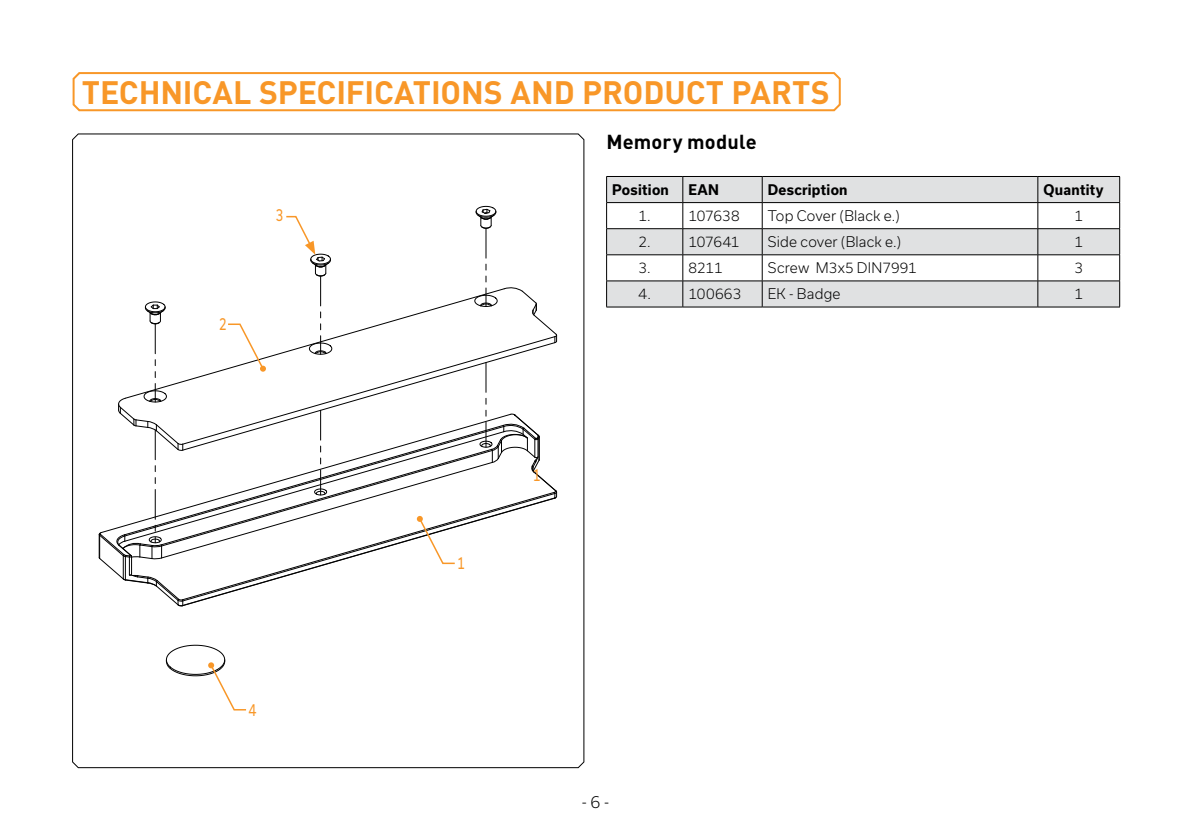
<style>
.page{position:relative;width:1191px;height:840px;background:#fff}
.page>*{position:absolute;margin:0;border:0;box-sizing:border-box;transform-origin:0 0}
.t1{font:700 32px "DIN Pro";letter-spacing:-.005em;color:#f89728}
.t2{font:700 20px "DIN Pro";letter-spacing:.01em;color:#000}
.t3{font:16px "Usual";color:#f89728;scale:.75 1}
.t4{font:300 16px "Usual";color:#000}
.t5{font:300 14px "Usual";letter-spacing:.01em;color:#000}
.t6{font:700 14px "Usual";letter-spacing:.02em;color:#000;scale:.95 1}
</style>
<div class="page">
<svg style="left:72px;top:72px;width:769px;height:40px"></svg>
<svg style="left:72px;top:133px;width:512px;height:634px"></svg>
<svg style="left:607px;top:177px;width:512px;height:129px;fill:#e0e1e2"></svg>
<hr style="left:606px;top:176px;width:77px;height:1px;background:#000">
<hr style="left:683px;top:176px;width:79px;height:1px;background:#000">
<hr style="left:762px;top:176px;width:275px;height:1px;background:#000">
<hr style="left:1037px;top:176px;width:83px;height:1px;background:#000">
<hr style="left:606px;top:202px;width:77px;height:1px;background:#000">
<hr style="left:683px;top:202px;width:79px;height:1px;background:#000">
<hr style="left:762px;top:202px;width:275px;height:1px;background:#000">
<hr style="left:1037px;top:202px;width:83px;height:1px;background:#000">
<hr style="left:606px;top:228px;width:77px;height:1px;background:#000">
<hr style="left:683px;top:228px;width:79px;height:1px;background:#000">
<hr style="left:762px;top:228px;width:275px;height:1px;background:#000">
<hr style="left:1037px;top:228px;width:83px;height:1px;background:#000">
<hr style="left:606px;top:254px;width:77px;height:1px;background:#000">
<hr style="left:683px;top:254px;width:79px;height:1px;background:#000">
<hr style="left:762px;top:254px;width:275px;height:1px;background:#000">
<hr style="left:1037px;top:254px;width:83px;height:1px;background:#000">
<hr style="left:606px;top:280px;width:77px;height:1px;background:#000">
<svg style="left:606px;top:177px;width:1px;height:129px"></svg>
<hr style="left:683px;top:280px;width:79px;height:1px;background:#000">
<svg style="left:682px;top:177px;width:1px;height:129px"></svg>
<hr style="left:762px;top:280px;width:275px;height:1px;background:#000">
<svg style="left:762px;top:177px;width:1px;height:129px"></svg>
<hr style="left:1037px;top:280px;width:83px;height:1px;background:#000">
<svg style="left:1037px;top:177px;width:1px;height:129px"></svg>
<svg style="left:1119px;top:177px;width:1px;height:129px"></svg>
<hr style="left:606px;top:306px;width:77px;height:1px;background:#000">
<hr style="left:683px;top:306px;width:79px;height:1px;background:#000">
<hr style="left:762px;top:306px;width:275px;height:1px;background:#000">
<hr style="left:1037px;top:306px;width:83px;height:1px;background:#000">
<svg style="left:165px;top:644px;width:82px;height:66px"></svg>
<svg style="left:98px;top:205px;width:459px;height:401px"></svg>
<h1 class="t1" style="left:82px;top:70px;width:749px">TECHNICAL SPECIFICATIONS AND PRODUCT PARTS</h1>
<h2 class="t2" style="left:606px;top:128px;width:152px">Memory module</h2>
<p class="t6" style="left:612px;top:181px;width:61px">Position</p>
<p class="t6" style="left:688px;top:181px;width:34px">EAN</p>
<p class="t6" style="left:768px;top:181px;width:85px">Description</p>
<p class="t6" style="left:1043px;top:181px;width:65px">Quantity</p>
<p class="t5" style="left:638px;top:207px;width:14px">1.</p>
<p class="t5" style="left:688px;top:207px;width:53px">107638</p>
<p class="t5" style="left:768px;top:207px;width:133px">Top Cover (Black e.)</p>
<p class="t5" style="left:1074px;top:207px;width:10px">1</p>
<p class="t5" style="left:638px;top:233px;width:14px">2.</p>
<p class="t5" style="left:688px;top:233px;width:53px">107641</p>
<p class="t5" style="left:768px;top:233px;width:135px">Side cover (Black e.)</p>
<p class="t5" style="left:1074px;top:233px;width:10px">1</p>
<p class="t5" style="left:638px;top:260px;width:14px">3.</p>
<p class="t5" style="left:688px;top:260px;width:36px">8211</p>
<p class="t5" style="left:768px;top:260px;width:151px">Screw M3x5 DIN7991</p>
<p class="t5" style="left:1074px;top:260px;width:10px">3</p>
<p class="t5" style="left:638px;top:286px;width:14px">4.</p>
<p class="t5" style="left:688px;top:286px;width:54px">100663</p>
<p class="t5" style="left:768px;top:286px;width:74px">EK - Badge</p>
<p class="t5" style="left:1074px;top:286px;width:10px">1</p>
<p class="t3" style="left:276px;top:206px;width:12px">3</p>
<p class="t3" style="left:219px;top:315px;width:12px">2</p>
<p class="t3" style="left:249px;top:700px;width:12px">4</p>
<p class="t3" style="left:457px;top:553px;width:12px">1</p>
<p class="t3" style="left:533px;top:466px;width:12px">1</p>
<p class="t4" style="left:582px;top:792px;width:29px">- 6 -</p>
</div>
